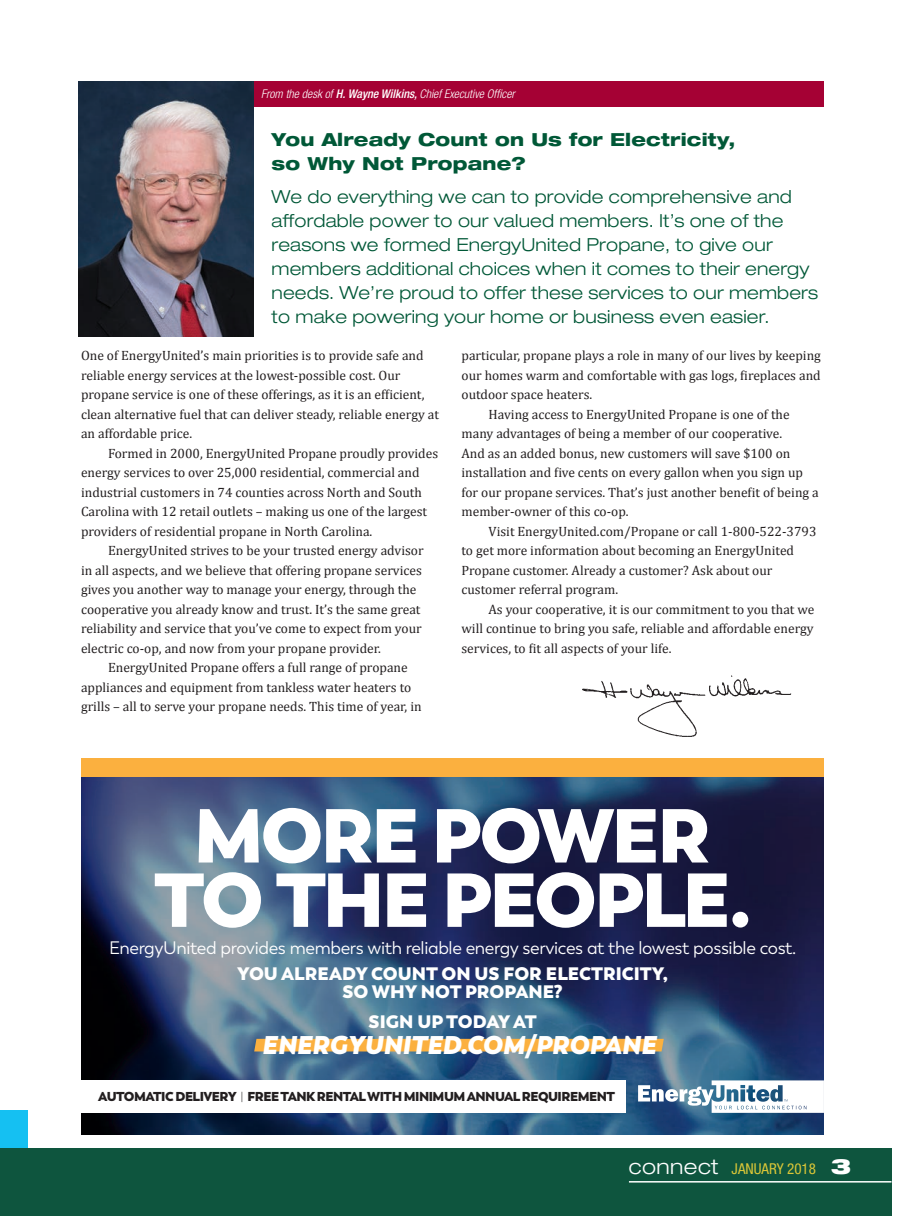
<style>
.page{position:relative;width:905px;height:1229px;background:#fff}
.page>*{position:absolute;margin:0;border:0;box-sizing:border-box;transform-origin:0 0}
.t1{font:800 75.9px/64.3px "Trenda";letter-spacing:-.04em;color:#fff;text-align:center}
.t2{font:italic 800 25.5px "Trenda";color:#fff}
.Intro{font:300 expanded 18px/24px "Helvetica Neue";letter-spacing:.01em;color:#005837}
.t3{font:18px/25.5px "Trenda";letter-spacing:-.02em;color:#fff;text-align:center}
.Headlines{font:800 expanded 18px/24px "Helvetica Neue";letter-spacing:.01em;color:#005837}
.t4{font:800 18px/30px "Trenda";color:#fff;text-align:center}
.t5{font:condensed 15px "Helvetica Neue";color:#dac637}
.Text{font:13.5px/19.5px "Cambria";color:#231f20}
.Text_-_1st{font:13.5px/19.5px "Cambria";color:#231f20}
.t6{font:800 12.9px "Trenda";letter-spacing:-.04em;color:#231f20}
.Attribution{font:italic 300 condensed 12px "Helvetica Neue";color:#fff}
.s1{font-weight:500}
.s2{font-weight:800}
.s3{font-weight:300}
.s4{font-weight:300;font-stretch:expanded;font-size:21px;color:#fff}
.s5{font-weight:900;font-stretch:expanded;font-size:21px;color:#fff}
</style>
<div class="page">
<div style="left:27px;top:1148px;width:864px;height:67px;background:#0e553e"></div>
<div style="left:0;top:1148px;width:27px;height:67px;background:#0e553e"></div>
<hr style="left:629px;top:1181px;width:262px;height:1px;background:#fff">
<hr style="left:81px;top:1134px;width:743px;height:1px;background:#a8a9ad">
<img style="left:81px;top:777px;width:743px;height:357px">
<div style="left:81px;top:1080px;width:544px;height:32px;background:#fff"></div>
<svg style="left:638px;top:1080px;width:186px;height:32px"></svg>
<div style="left:81px;top:758px;width:743px;height:19px;background:#fbb03f"></div>
<svg style="left:254px;top:1038px;width:409px;height:13px;background:#edab44"></svg>
<div style="left:168px;top:81px;width:656px;height:25px;background:#a50134"></div>
<img style="left:582px;top:675px;width:210px;height:62px">
<img style="left:78px;top:81px;width:175px;height:255px">
<div style="left:0;top:1110px;width:27px;height:38px;background:#15c0f2"></div>
<p class="Attribution" style="left:261px;top:87px;width:255px">From the desk of <span class="s1">H. Wayne Wilkins,</span> Chief Executive Officer</p>
<p class="Headlines" style="left:272px;top:127px;width:465px">You Already Count on Us for Electricity, so Why Not Propane?</p>
<p class="Intro" style="left:271px;top:185px;width:548px">We do everything we can to provide comprehensive and affordable power to our valued members. It’s one of the reasons we formed EnergyUnited Propane, to give our members additional choices when it comes to their energy needs. We’re proud to offer these services to our members to make powering your home or business even easier.</p>
<p class="Text_-_1st" style="left:81px;top:346px;width:359px">One of EnergyUnited’s main priorities is to provide safe and reliable energy services at the lowest-possible cost. Our propane service is one of these offerings, as it is an efficient, clean alternative fuel that can deliver steady, reliable energy at an affordable price.</p>
<p class="Text" style="left:81px;top:443px;width:358px;text-indent:27px">Formed in 2000, EnergyUnited Propane proudly provides energy services to over 25,000 residential, commercial and industrial customers in 74 counties across North and South Carolina with 12 retail outlets – making us one of the largest providers of residential propane in North Carolina.</p>
<p class="Text" style="left:81px;top:541px;width:344px;text-indent:27px">EnergyUnited strives to be your trusted energy advisor in all aspects, and we believe that offering propane services gives you another way to manage your energy, through the cooperative you already know and trust. It’s the same great reliability and service that you’ve come to expect from your electric co-op, and now from your propane provider.</p>
<p class="Text" style="left:81px;top:657px;width:342px;text-indent:27px">EnergyUnited Propane offers a full range of propane appliances and equipment from tankless water heaters to grills – all to serve your propane needs. This time of year, in</p>
<p class="Text" style="left:461px;top:345px;width:361px;text-align:justify">particular, propane plays a role in many of our lives by keeping our homes warm and comfortable with gas logs, fireplaces and outdoor space heaters.</p>
<p class="Text" style="left:461px;top:404px;width:359px;text-indent:27px">Having access to EnergyUnited Propane is one of the many advantages of being a member of our cooperative.<br>And as an added bonus, new customers will save $100 on installation and five cents on every gallon when you sign up for our propane services. That’s just another benefit of being a member-owner of this co-op.</p>
<p class="Text" style="left:461px;top:521px;width:356px;text-indent:27px">Visit EnergyUnited.com/Propane or call 1-800-522-3793 to get more information about becoming an EnergyUnited Propane customer. Already a customer? Ask about our customer referral program.</p>
<p class="Text" style="left:461px;top:599px;width:354px;text-align:justify;text-indent:27px">As your cooperative, it is our commitment to you that we will continue to bring you safe, reliable and affordable energy services, to fit all aspects of your life.</p>
<p class="t1" style="left:154px;top:804px;width:598px">MORE POWER<br>TO THE PEOPLE.</p>
<p class="t3" style="left:109px;top:935px;width:688px">EnergyUnited provides members with reliable energy services at the lowest possible cost.<br><span class="s2">YOU ALREADY COUNT ON US FOR ELECTRICITY,</span></p>
<p class="t4" style="left:342px;top:976px;width:222px">SO WHY NOT PROPANE?<br>SIGN UP TODAY AT</p>
<p class="t2" style="left:262px;top:1028px;width:395px">ENERGYUNITED.COM/PROPANE</p>
<p class="t6" style="left:98px;top:1088px;width:518px">AUTOMATIC DELIVERY <span class="s3">|</span> FREE TANK RENTAL WITH MINIMUM ANNUAL REQUIREMENT</p>
<p class="t5" style="left:629px;top:1160px;width:223px"><span class="s4">connect</span> JANUARY 2018 <span class="s5">3</span></p>
</div>
